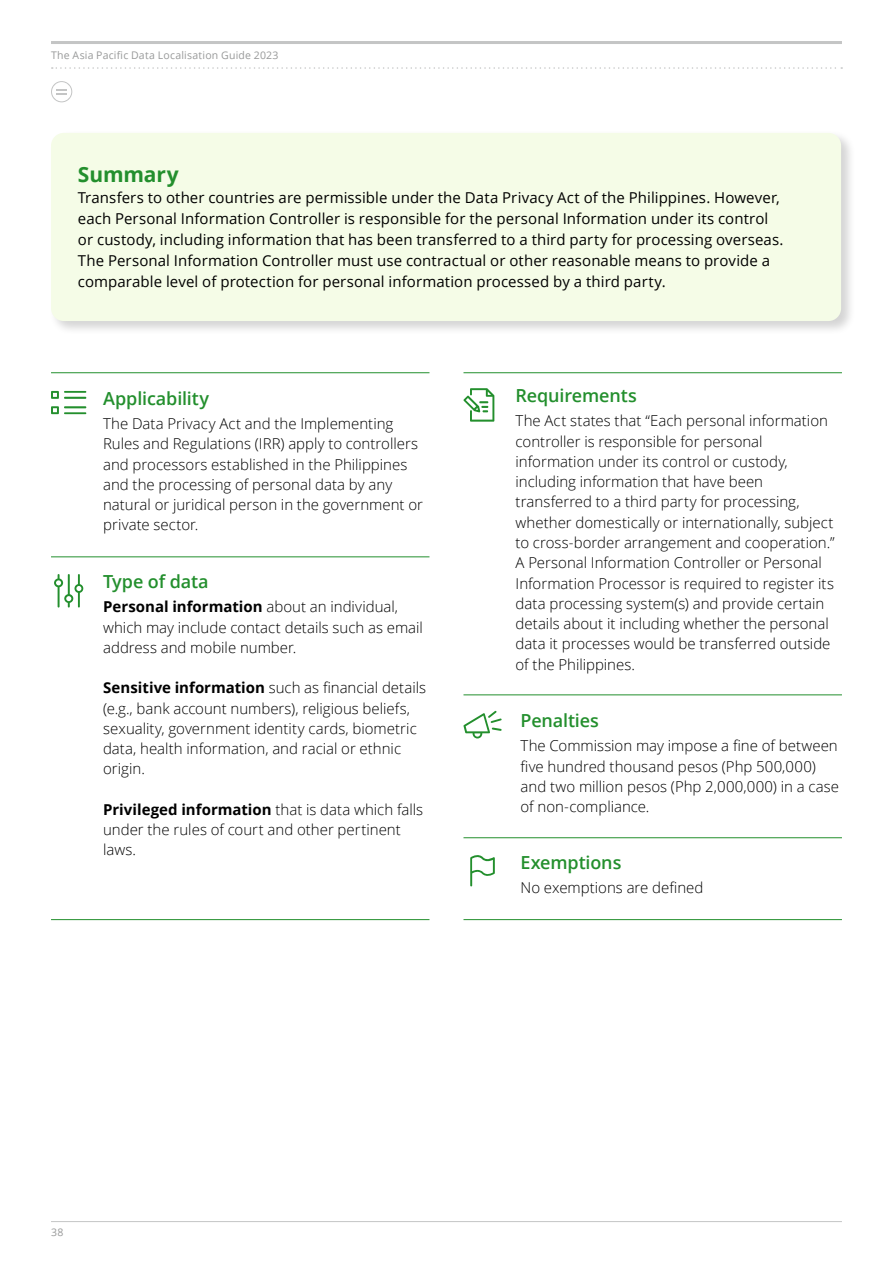
<style>
.page{position:relative;width:893px;height:1263px;background:#fff}
.page>*{position:absolute;margin:0;border:0;box-sizing:border-box;transform-origin:0 0}
.t1{font:700 21px "Open Sans";letter-spacing:-.01em;color:#238f2d}
.t2{font:600 18px "Open Sans";letter-spacing:-.01em;color:#238f2d}
.t3{font:300 15px/20.2px "Open Sans";color:#000}
.t4{font:15px/21px "Open Sans";letter-spacing:.005em;color:#000}
.t5{font:10.5px "Open Sans";letter-spacing:.02em;color:#989999}
.s1{font-weight:700}
</style>
<div class="page">
<svg style="left:51px;top:81px;width:21px;height:21px"></svg>
<hr style="left:51px;top:41px;width:791px;height:3px;background:#c4c5c5">
<svg style="left:52px;top:67px;width:790px;height:2px"></svg>
<hr style="left:51px;top:1221px;width:791px;height:1px;background:#c4c5c5">
<div style="left:49px;top:130px;width:806px;height:205px;background:#000;opacity:.17"></div>
<div style="left:51px;top:133px;width:790px;height:188px;background:#f5fce7;border-radius:13px"></div>
<svg style="left:463px;top:711px;width:39px;height:27px"></svg>
<svg style="left:54px;top:574px;width:29px;height:33px"></svg>
<svg style="left:470px;top:855px;width:25px;height:31px"></svg>
<svg style="left:51px;top:391px;width:8px;height:8px"></svg>
<hr style="left:64px;top:391px;width:22px;height:2px;background:#238f2d">
<hr style="left:64px;top:397px;width:22px;height:2px;background:#238f2d">
<svg style="left:51px;top:406px;width:8px;height:8px"></svg>
<hr style="left:64px;top:406px;width:22px;height:2px;background:#238f2d">
<hr style="left:64px;top:412px;width:22px;height:2px;background:#238f2d">
<hr style="left:51px;top:372px;width:378px;height:1px;background:#238f2d">
<hr style="left:463px;top:695px;width:379px;height:1px;background:#238f2d">
<hr style="left:51px;top:557px;width:378px;height:1px;background:#238f2d">
<hr style="left:51px;top:919px;width:378px;height:1px;background:#238f2d">
<hr style="left:463px;top:837px;width:379px;height:1px;background:#238f2d">
<hr style="left:463px;top:919px;width:379px;height:1px;background:#238f2d">
<hr style="left:463px;top:372px;width:379px;height:1px;background:#238f2d">
<svg style="left:463px;top:388px;width:31px;height:34px"></svg>
<p class="t5" style="left:51px;top:48px;width:229px">The Asia Pacific Data Localisation Guide 2023</p>
<h1 class="t1" style="left:78px;top:159px;width:102px">Summary</h1>
<p class="t4" style="left:78px;top:187px;width:707px">Transfers to other countries are permissible under the Data Privacy Act of the Philippines. However, each Personal Information Controller is responsible for the personal Information under its control or custody, including information that has been transferred to a third party for processing overseas.<br>The Personal Information Controller must use contractual or other reasonable means to provide a comparable level of protection for personal information processed by a third party.</p>
<p class="t2" style="left:103px;top:386px;width:107px">Applicability</p>
<p class="t3" style="left:103px;top:413px;width:321px">The Data Privacy Act and the Implementing Rules and Regulations (IRR) apply to controllers and processors established in the Philippines and the processing of personal data by any natural or juridical person in the government or private sector.</p>
<p class="t2" style="left:103px;top:569px;width:107px">Type of data</p>
<p class="t3" style="left:103px;top:596px;width:321px"><span class="s1">Personal information</span> about an individual, which may include contact details such as email address and mobile number.</p>
<p class="t3" style="left:103px;top:677px;width:325px"><span class="s1">Sensitive information</span> such as financial details (e.g., bank account numbers), religious beliefs, sexuality, government identity cards, biometric data, health information, and racial or ethnic origin.</p>
<p class="t3" style="left:103px;top:799px;width:322px"><span class="s1">Privileged information</span> that is data which falls under the rules of court and other pertinent laws.</p>
<p class="t2" style="left:516px;top:383px;width:123px">Requirements</p>
<p class="t3" style="left:516px;top:410px;width:320px">The Act states that “Each personal information controller is responsible for personal information under its control or custody, including information that have been transferred to a third party for processing, whether domestically or internationally, subject to cross-border arrangement and cooperation.” A Personal Information Controller or Personal Information Processor is required to register its data processing system(s) and provide certain details about it including whether the personal data it processes would be transferred outside of the Philippines.</p>
<p class="t2" style="left:521px;top:708px;width:80px">Penalties</p>
<p class="t3" style="left:521px;top:735px;width:320px">The Commission may impose a fine of between five hundred thousand pesos (Php 500,000) and two million pesos (Php 2,000,000) in a case of non-compliance.</p>
<p class="t2" style="left:521px;top:850px;width:102px">Exemptions</p>
<p class="t3" style="left:521px;top:877px;width:184px">No exemptions are defined</p>
<p class="t5" style="left:51px;top:1225px;width:14px">38</p>
</div>
